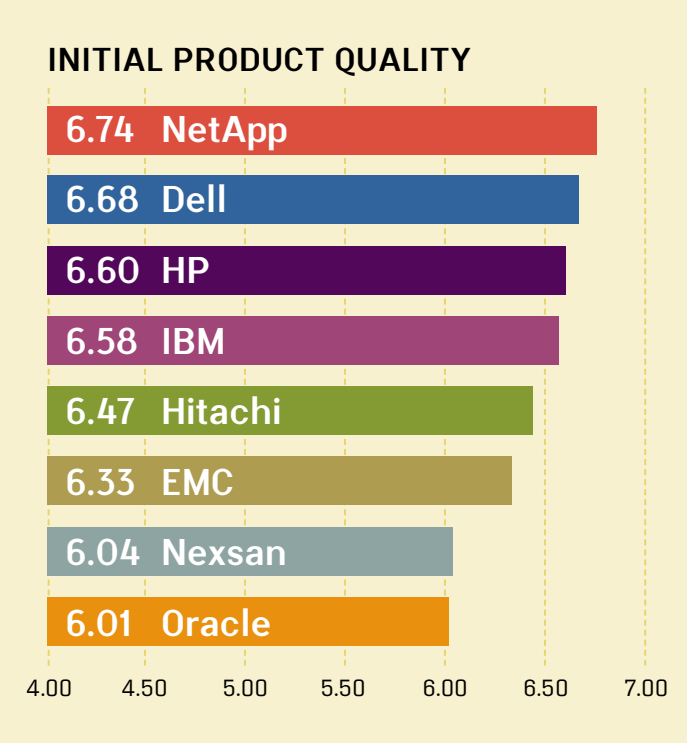
<style>
.page{position:relative;width:687px;height:743px;background:#fff}
.page>*{position:absolute;margin:0;border:0;box-sizing:border-box;transform-origin:0 0}
.t1{font:700 36px/70.4px "Malmo Sans";letter-spacing:-.02em;color:#fff}
.t2{font:700 32px "Malmo Sans";color:#000}
.t3{font:23.6px "Hydra Text";color:#000}
</style>
<div class="page">
<div style="left:0;top:0;width:686px;height:743px;background:#f7f1cf"></div>
<svg style="left:144px;top:88px;width:2px;height:577px"></svg>
<svg style="left:244px;top:88px;width:2px;height:577px"></svg>
<svg style="left:344px;top:88px;width:2px;height:577px"></svg>
<svg style="left:444px;top:88px;width:2px;height:577px"></svg>
<svg style="left:544px;top:88px;width:2px;height:577px"></svg>
<svg style="left:644px;top:88px;width:2px;height:577px"></svg>
<svg style="left:48px;top:88px;width:2px;height:577px"></svg>
<div style="left:47px;top:107px;width:549px;height:48px;background:#dc4f3f"></div>
<div style="left:47px;top:176px;width:532px;height:48px;background:#31649d"></div>
<div style="left:47px;top:246px;width:518px;height:48px;background:#53075b"></div>
<div style="left:47px;top:316px;width:512px;height:48px;background:#9f4577"></div>
<div style="left:47px;top:387px;width:486px;height:48px;background:#849b33"></div>
<div style="left:47px;top:457px;width:465px;height:48px;background:#ae9c50"></div>
<div style="left:47px;top:527px;width:406px;height:48px;background:#8da4a2"></div>
<div style="left:47px;top:598px;width:402px;height:48px;background:#e9910e"></div>
<p class="t2" style="left:47px;top:46px;width:426px">INITIAL PRODUCT QUALITY</p>
<p class="t1" style="left:65px;top:96px;width:225px">6.74 NetApp<br>6.68 Dell<br>6.60 HP<br>6.58 IBM<br>6.47 Hitachi<br>6.33 EMC<br>6.04 Nexsan<br>6.01 Oracle</p>
<p class="t3" style="left:26px;top:678px;width:48px">4.00</p>
<p class="t3" style="left:121px;top:678px;width:48px">4.50</p>
<p class="t3" style="left:222px;top:678px;width:47px">5.00</p>
<p class="t3" style="left:320px;top:678px;width:47px">5.50</p>
<p class="t3" style="left:422px;top:678px;width:47px">6.00</p>
<p class="t3" style="left:523px;top:678px;width:47px">6.50</p>
<p class="t3" style="left:624px;top:678px;width:45px">7.00</p>
</div>
